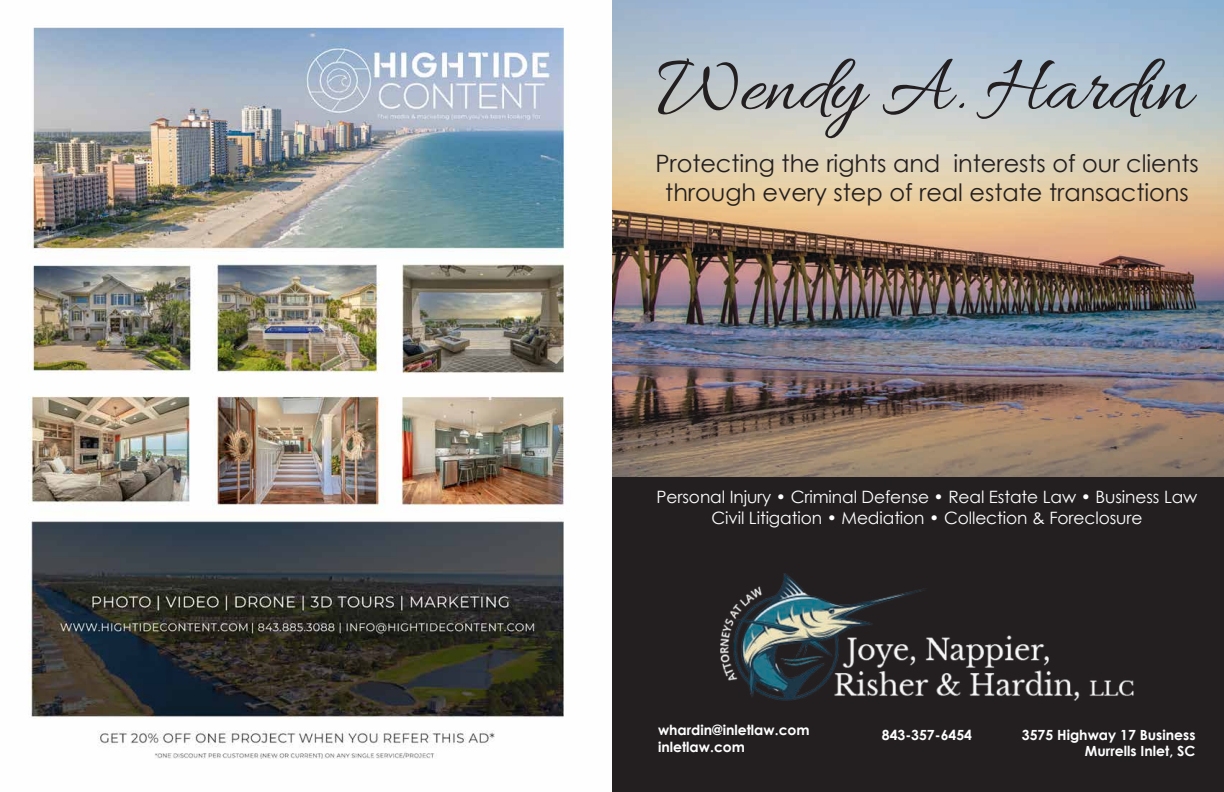
<style>
.page{position:relative;width:1224px;height:792px;background:#fff}
.page>*{position:absolute;margin:0;border:0;box-sizing:border-box;transform-origin:0 0}
.t1{font:81.9px "Allura";color:#231f20}
.t2{font:24px/28.8px "Century Gothic";color:#231f20;text-align:center}
.t3{font:17px/21px "Century Gothic";letter-spacing:-.005em;color:#fff;text-align:center}
.t4{font:700 14px/16.8px "Century Gothic";color:#fff}
</style>
<div class="page">
<img style="left:28px;top:27px;width:537px;height:732px">
<img style="left:612px;top:0;width:612px;height:478px">
<div style="left:612px;top:478px;width:612px;height:314px;background:#231f20"></div>
<img style="left:720px;top:574px;width:414px;height:127px">
<h1 class="t1" style="left:657px;top:41px;width:536px">Wendy A. Hardin</h1>
<h2 class="t2" style="left:655px;top:149px;width:545px">Protecting the rights and interests of our clients through every step of real estate transactions</h2>
<p class="t3" style="left:657px;top:486px;width:542px">Personal Injury • Criminal Defense • Real Estate Law • Business Law<br>Civil Litigation • Mediation • Collection &amp; Foreclosure</p>
<p class="t4" style="left:658px;top:721px;width:153px">whardin@inletlaw.com inletlaw.com</p>
<p class="t4" style="left:882px;top:725px;width:92px">843-357-6454</p>
<p class="t4" style="left:1022px;top:725px;width:175px;text-align:right">3575 Highway 17 Business<br>Murrells Inlet, SC</p>
</div>
